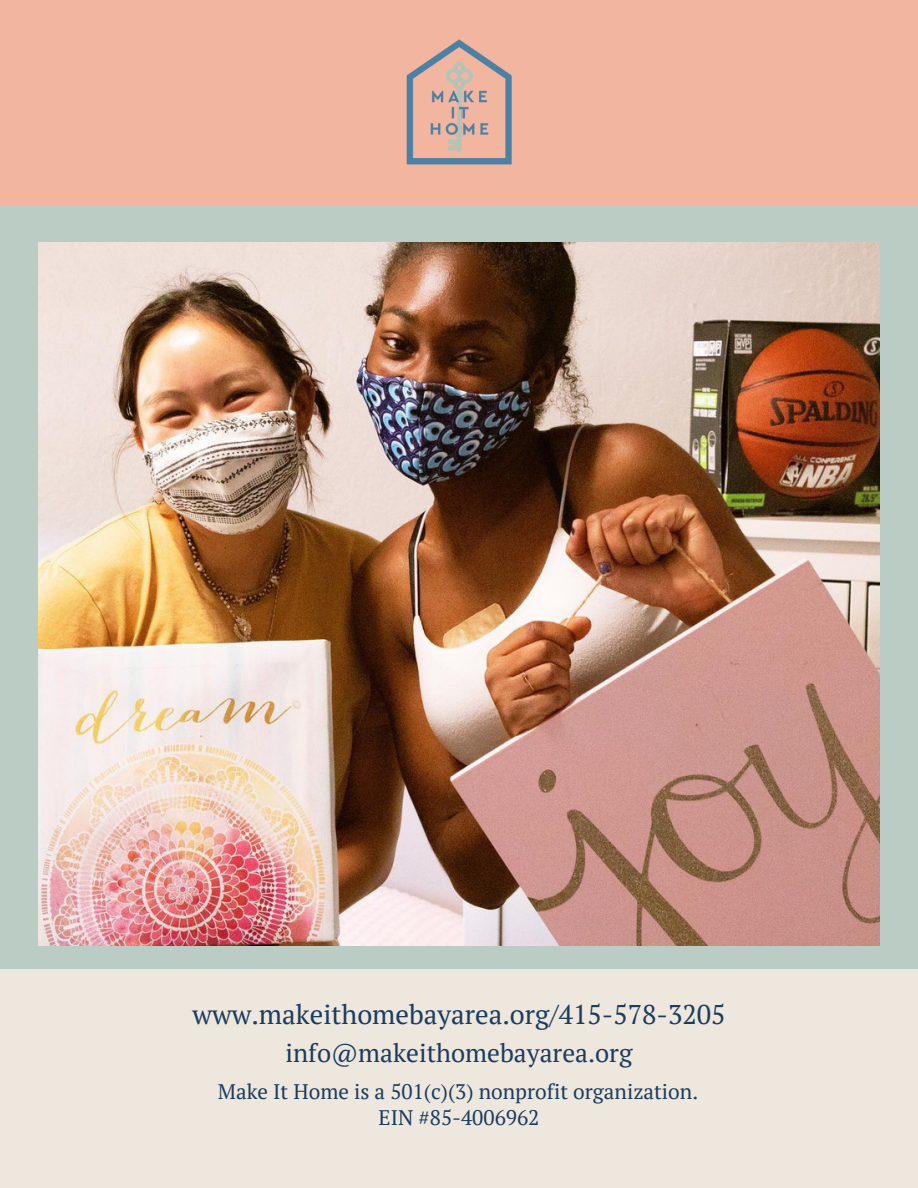
<style>
.page{position:relative;width:918px;height:1188px;background:#fff}
.page>*{position:absolute;margin:0;border:0;box-sizing:border-box;transform-origin:0 0}
.t1{font:27px "PT Serif";color:#1b3c5e}
.t2{font:25.5px "PT Serif";color:#1b3c5e}
.t3{font:21px/25.8px "PT Serif";color:#1b3c5e;text-align:center}
</style>
<div class="page">
<div style="left:0;top:205px;width:918px;height:794px;background:#baccc3"></div>
<img style="left:39px;top:242px;width:840px;height:704px">
<div style="left:0;top:970px;width:918px;height:218px;background:#eee7de"></div>
<div style="left:0;top:0;width:918px;height:205px;background:#f2b6a0"></div>
<img style="left:406px;top:39px;width:106px;height:126px">
<p class="t1" style="left:192px;top:996px;width:535px">www.makeithomebayarea.org/415-578-3205</p>
<p class="t2" style="left:286px;top:1035px;width:348px">info@makeithomebayarea.org</p>
<p class="t3" style="left:218px;top:1078px;width:482px">Make It Home is a 501(c)(3) nonprofit organization.<br>EIN #85-4006962</p>
</div>
